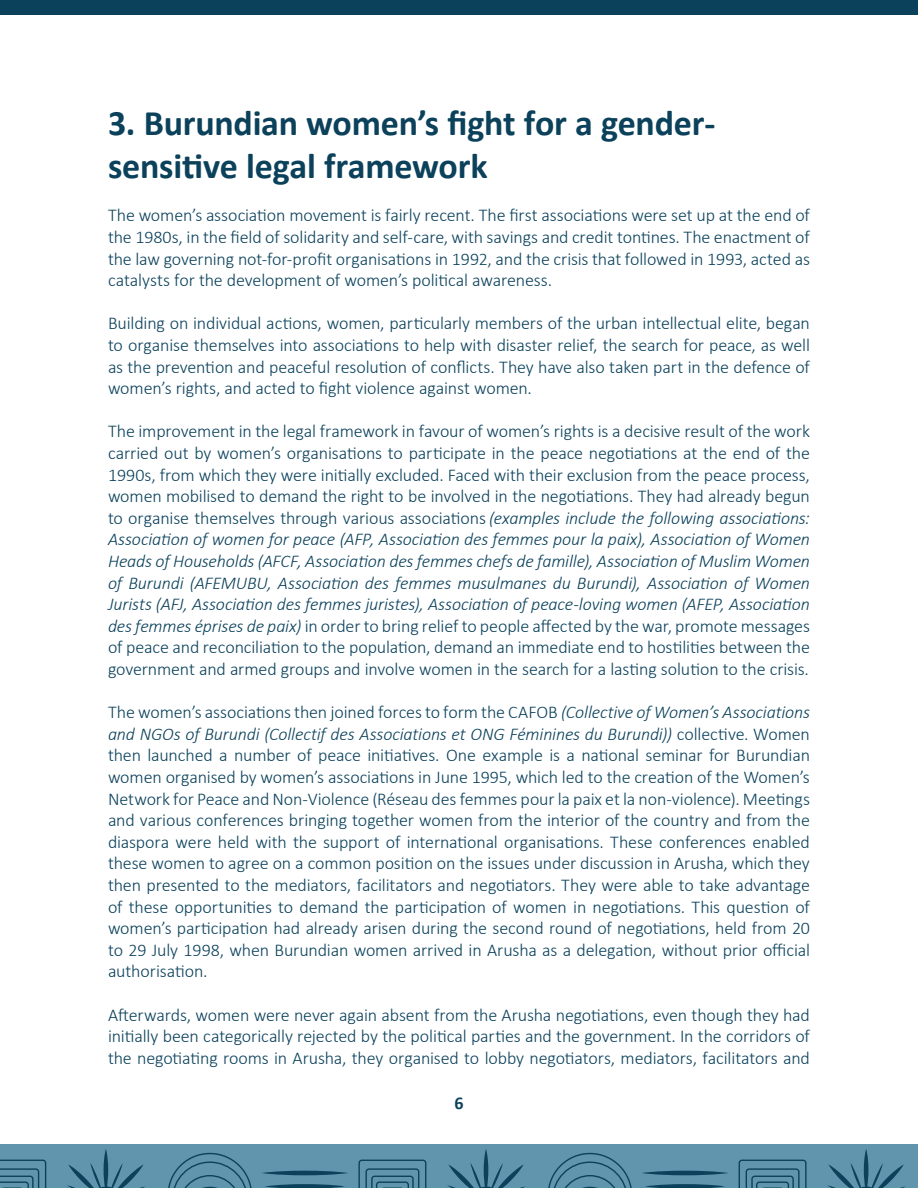
<style>
.page{position:relative;width:918px;height:1188px;background:#fff}
.page>*{position:absolute;margin:0;border:0;box-sizing:border-box;transform-origin:0 0}
.t1{font:700 36px/43.2px "Calibri";letter-spacing:-.005em;color:#0b415b}
.t2{font:300 18px/21.6px "Calibri";letter-spacing:-.005em;color:#0b415b;text-align:justify}
.t3{font:700 18px "Calibri";color:#0b415b}
.s1{font-style:italic}
</style>
<div class="page">
<div style="left:0;top:0;width:918px;height:14px;background:#0b415b"></div>
<div style="left:0;top:1144px;width:918px;height:44px;background:#6195ad"></div>
<svg style="left:67px;top:1149px;width:78px;height:39px"></svg>
<svg style="left:261px;top:1171px;width:88px;height:4px"></svg>
<svg style="left:265px;top:1184px;width:80px;height:4px"></svg>
<svg style="left:0;top:1160px;width:46px;height:28px"></svg>
<svg style="left:168px;top:1153px;width:84px;height:35px"></svg>
<svg style="left:447px;top:1149px;width:78px;height:39px"></svg>
<svg style="left:641px;top:1171px;width:88px;height:4px"></svg>
<svg style="left:645px;top:1184px;width:80px;height:4px"></svg>
<svg style="left:358px;top:1160px;width:68px;height:28px"></svg>
<svg style="left:548px;top:1153px;width:84px;height:35px"></svg>
<svg style="left:827px;top:1149px;width:78px;height:39px"></svg>
<svg style="left:739px;top:1160px;width:68px;height:28px"></svg>
<h1 class="t1" style="left:108px;top:100px;width:609px">3. Burundian women’s fight for a gender&shy;sensitive legal framework</h1>
<p class="t2" style="left:108px;top:204px;width:704px">The women’s association movement is fairly recent. The first associations were set up at the end of the 1980s, in the field of solidarity and self-care, with savings and credit tontines. The enactment of the law governing not-for-profit organisations in 1992, and the crisis that followed in 1993, acted as catalysts for the development of women’s political awareness.</p>
<p class="t2" style="left:108px;top:312px;width:704px">Building on individual actions, women, particularly members of the urban intellectual elite, began to organise themselves into associations to help with disaster relief, the search for peace, as well as the prevention and peaceful resolution of conflicts. They have also taken part in the defence of women’s rights, and acted to fight violence against women.</p>
<p class="t2" style="left:108px;top:420px;width:704px">The improvement in the legal framework in favour of women’s rights is a decisive result of the work carried out by women’s organisations to participate in the peace negotiations at the end of the 1990s, from which they were initially excluded. Faced with their exclusion from the peace process, women mobilised to demand the right to be involved in the negotiations. They had already begun to organise themselves through various associations <span class="s1">(examples include the following associations:<br>Association of women for peace (AFP, Association des femmes pour la paix), Association of Women Heads of Households (AFCF, Association des femmes chefs de famille), Association of Muslim Women of Burundi (AFEMUBU, Association des femmes musulmanes du Burundi), Association of Women Jurists (AFJ, Association des femmes juristes), Association of peace-loving women (AFEP, Association des femmes éprises de paix)</span> in order to bring relief to people affected by the war, promote messages of peace and reconciliation to the population, demand an immediate end to hostilities between the government and armed groups and involve women in the search for a lasting solution to the crisis.</p>
<p class="t2" style="left:108px;top:701px;width:704px">The women’s associations then joined forces to form the CAFOB <span class="s1">(Collective of Women’s Associations and NGOs of Burundi (Collectif des Associations et ONG Féminines du Burundi))</span> collective. Women then launched a number of peace initiatives. One example is a national seminar for Burundian women organised by women’s associations in June 1995, which led to the creation of the Women’s Network for Peace and Non-Violence (Réseau des femmes pour la paix et la non-violence). Meetings and various conferences bringing together women from the interior of the country and from the diaspora were held with the support of international organisations. These conferences enabled these women to agree on a common position on the issues under discussion in Arusha, which they then presented to the mediators, facilitators and negotiators. They were able to take advantage of these opportunities to demand the participation of women in negotiations. This question of women’s participation had already arisen during the second round of negotiations, held from 20 to 29 July 1998, when Burundian women arrived in Arusha as a delegation, without prior official authorisation.</p>
<p class="t2" style="left:108px;top:1004px;width:704px">Afterwards, women were never again absent from the Arusha negotiations, even though they had initially been categorically rejected by the political parties and the government. In the corridors of the negotiating rooms in Arusha, they organised to lobby negotiators, mediators, facilitators and</p>
<p class="t3" style="left:454px;top:1090px;width:11px">6</p>
</div>
